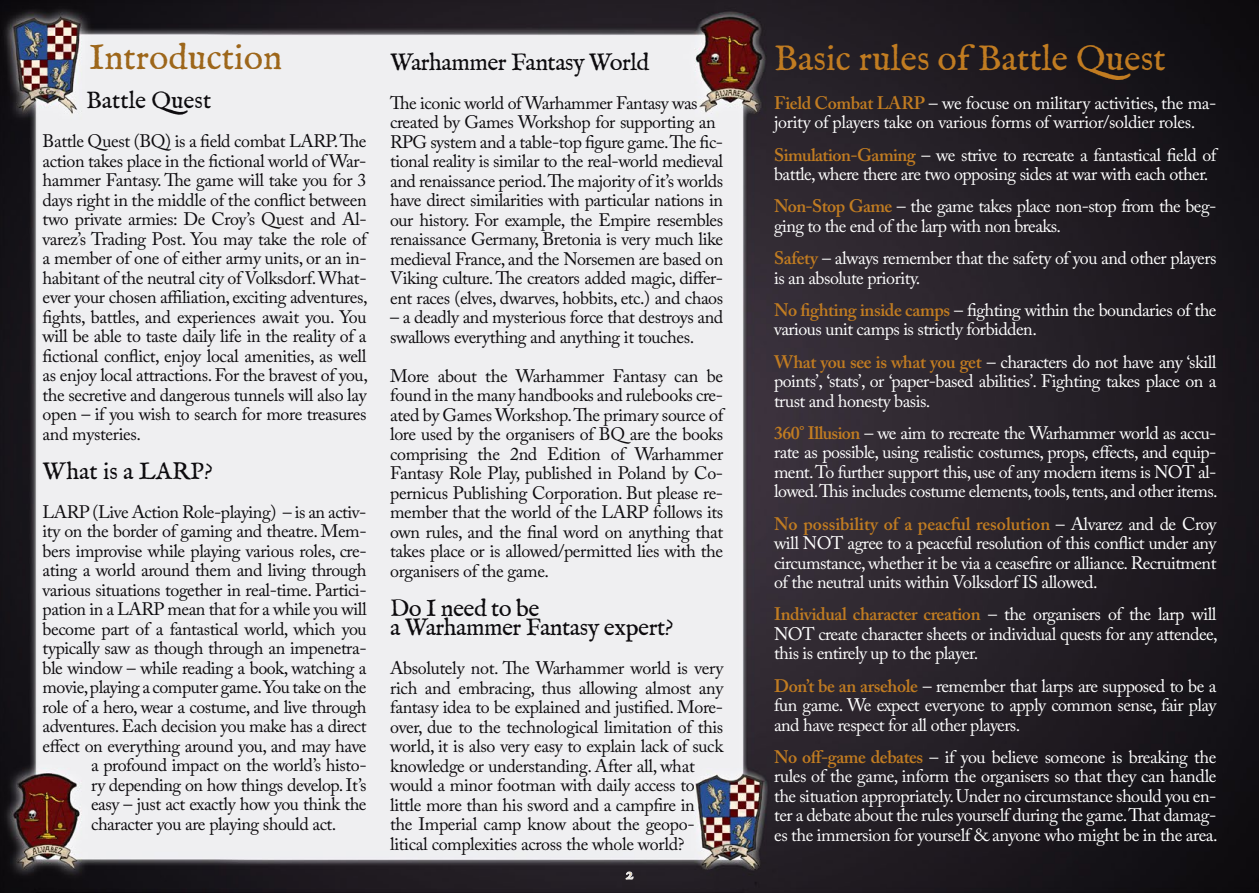
<style>
.page{position:relative;width:1259px;height:893px;background:#fff}
.page>*{position:absolute;margin:0;border:0;box-sizing:border-box;transform-origin:0 0}
.t1{font:36px "IM FELL English PRO Roman";color:#c17c21}
.t2{font:36px "IM FELL English PRO Roman";color:#9d661a}
.t3{font:24px/19.5px "IM FELL English PRO Roman";letter-spacing:-.02em;color:#0d0b0e}
.t4{font:24px "IM FELL English PRO Roman";color:#0d0b0e}
.t5{font:18px/19.5px "Adobe Caslon Pro";letter-spacing:-.025em;color:#0d0b0e}
.t6{font:18px/19.5px "Adobe Caslon Pro";letter-spacing:-.03em;color:#fff;text-align:justify}
.t7{font:18px "IM FELL English PRO Roman";color:#f2dba5}
.s1{font-weight:600;color:#c17c21}
</style>
<div class="page">
<img style="left:0;top:0;width:1259px;height:893px">
<svg style="left:625px;top:871px;width:9px;height:9px"></svg>
<h1 class="t2" style="left:89px;top:37px;width:195px">Introduction</h1>
<h2 class="t4" style="left:86px;top:87px;width:127px">Battle Quest</h2>
<p class="t5" style="left:43px;top:131px;width:327px;text-align:justify">Battle Quest (BQ) is a field combat LARP. The action takes place in the fictional world of War&shy;hammer Fantasy. The game will take you for 3 days right in the middle of the conflict between two private armies: De Croy’s Quest and Al&shy;varez’s Trading Post. You may take the role of a member of one of either army units, or an in&shy;habitant of the neutral city of Volksdorf. What&shy;ever your chosen affiliation, exciting adventures, fights, battles, and experiences await you. You will be able to taste daily life in the reality of a fictional conflict, enjoy local amenities, as well as enjoy local attractions. For the bravest of you, the secretive and dangerous tunnels will also lay open – if you wish to search for more treasures and mysteries.</p>
<h2 class="t4" style="left:43px;top:457px;width:172px">What is a LARP?</h2>
<p class="t5" style="left:43px;top:502px;width:325px">LARP (Live Action Role-playing) – is an activ-</p>
<p class="t5" style="left:43px;top:521px;width:326px">ity on the border of gaming and theatre. Mem-</p>
<p class="t5" style="left:43px;top:541px;width:325px">bers improvise while playing various roles, cre-</p>
<p class="t5" style="left:43px;top:560px;width:326px">ating a world around them and living through</p>
<p class="t5" style="left:43px;top:580px;width:325px">various situations together in real-time. Partici-</p>
<p class="t5" style="left:43px;top:599px;width:326px">pation in a LARP mean that for a while you will</p>
<p class="t5" style="left:43px;top:619px;width:326px">become part of a fantastical world, which you</p>
<p class="t5" style="left:43px;top:638px;width:325px">typically saw as though through an impenetra-</p>
<p class="t5" style="left:43px;top:658px;width:325px">ble window – while reading a book, watching a</p>
<p class="t5" style="left:43px;top:677px;width:326px">movie, playing a computer game.You take on the</p>
<p class="t5" style="left:43px;top:697px;width:326px">role of a hero, wear a costume, and live through</p>
<p class="t5" style="left:43px;top:716px;width:326px">adventures. Each decision you make has a direct</p>
<p class="t5" style="left:43px;top:736px;width:326px">effect on everything around you, and may have</p>
<p class="t5" style="left:91px;top:755px;width:277px">a profound impact on the world’s histo-</p>
<p class="t5" style="left:91px;top:775px;width:277px">ry depending on how things develop. It’s</p>
<p class="t5" style="left:91px;top:794px;width:277px">easy – just act exactly how you think the</p>
<p class="t5" style="left:91px;top:814px;width:247px">character you are playing should act.</p>
<h2 class="t3" style="left:390px;top:53px;width:261px">Warhammer Fantasy World</h2>
<p class="t5" style="left:390px;top:93px;width:335px">The iconic world of Warhammer Fantasy was created by Games Workshop for supporting an RPG system and a table-top figure game.The fic&shy;tional reality is similar to the real-world medieval and renaissance period.The majority of it’s worlds have direct similarities with particular nations in our history. For example, the Empire resembles renaissance Germany, Bretonia is very much like medieval France, and the Norsemen are based on Viking culture. The creators added magic, differ&shy;ent races (elves, dwarves, hobbits, etc.) and chaos</p>
<p class="t5" style="left:390px;top:307px;width:334px">– a deadly and mysterious force that destroys and swallows everything and anything it touches.</p>
<p class="t5" style="left:390px;top:366px;width:335px;text-align:justify">More about the Warhammer Fantasy can be found in the many handbooks and rulebooks cre&shy;ated by Games Workshop. The primary source of lore used by the organisers of BQ are the books comprising the 2nd Edition of Warhammer Fantasy Role Play, published in Poland by Co&shy;pernicus Publishing Corporation. But please re&shy;member that the world of the LARP follows its own rules, and the final word on anything that takes place or is allowed/permitted lies with the organisers of the game.</p>
<h2 class="t3" style="left:390px;top:599px;width:285px">Do I need to be<br>a Warhammer Fantasy expert?</h2>
<p class="t5" style="left:390px;top:658px;width:335px">Absolutely not. The Warhammer world is very rich and embracing, thus allowing almost any fantasy idea to be explained and justified. More&shy;over, due to the technological limitation of this world, it is also very easy to explain lack of suck knowledge or understanding. After all, what would a minor footman with daily access to little more than his sword and a campfire in<br>the Imperial camp know about the geopo&shy;litical complexities across the whole world?</p>
<p class="t7" style="left:625px;top:863px;width:10px">2</p>
<h1 class="t1" style="left:774px;top:37px;width:393px">Basic rules of Battle Quest</h1>
<p class="t6" style="left:774px;top:93px;width:444px"><span class="s1">Field Combat LARP</span> – we focuse on military activities, the ma&shy;jority of players take on various forms of warrior/soldier roles.</p>
<p class="t6" style="left:774px;top:145px;width:444px"><span class="s1">Simulation-Gaming</span> – we strive to recreate a fantastical field of battle, where there are two opposing sides at war with each other.</p>
<p class="t6" style="left:774px;top:196px;width:444px"><span class="s1">Non-Stop Game</span> – the game takes place non-stop from the beg&shy;ging to the end of the larp with non breaks.</p>
<p class="t6" style="left:774px;top:248px;width:444px"><span class="s1">Safety</span> – always remember that the safety of you and other players is an absolute priority.</p>
<p class="t6" style="left:774px;top:300px;width:444px"><span class="s1">No fighting inside camps</span> – fighting within the boundaries of the various unit camps is strictly forbidden.</p>
<p class="t6" style="left:774px;top:352px;width:444px"><span class="s1">What you see is what you get</span> – characters do not have any ‘skill points’, ‘stats’, or ‘paper-based abilities’. Fighting takes place on a trust and honesty basis.</p>
<p class="t6" style="left:774px;top:423px;width:445px"><span class="s1">360° Illusion</span> – we aim to recreate the Warhammer world as accu&shy;rate as possible, using realistic costumes, props, effects, and equip&shy;ment. To further support this, use of any modern items is NOT al&shy;lowed.This includes costume elements, tools, tents, and other items.</p>
<p class="t6" style="left:774px;top:514px;width:444px"><span class="s1">No possibility of a peacful resolution</span> – Alvarez and de Croy will NOT agree to a peaceful resolution of this conflict under any circumstance, whether it be via a ceasefire or alliance. Recruitment of the neutral units within Volksdorf IS allowed.</p>
<p class="t6" style="left:774px;top:604px;width:445px"><span class="s1">Individual character creation</span> – the organisers of the larp will NOT create character sheets or individual quests for any attendee, this is entirely up to the player.</p>
<p class="t6" style="left:774px;top:676px;width:444px"><span class="s1">Don’t be an arsehole</span> – remember that larps are supposed to be a fun game. We expect everyone to apply common sense, fair play and have respect for all other players.</p>
<p class="t6" style="left:774px;top:747px;width:445px"><span class="s1">No off-game debates</span> – if you believe someone is breaking the rules of the game, inform the organisers so that they can handle the situation appropriately. Under no circumstance should you en&shy;ter a debate about the rules yourself during the game.That damag&shy;es the immersion for yourself &amp; anyone who might be in the area.</p>
</div>
